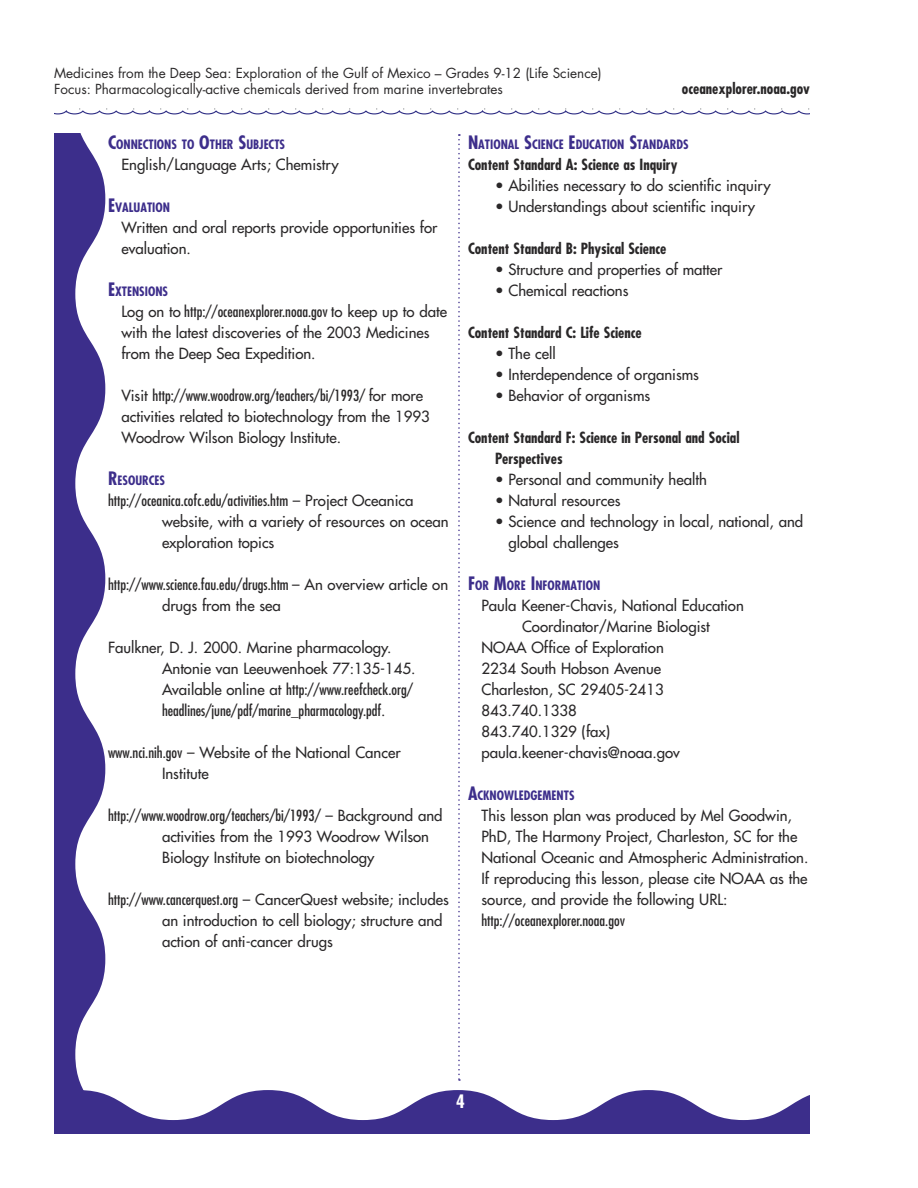
<style>
.page{position:relative;width:918px;height:1188px;background:#fff}
.page>*{position:absolute;margin:0;border:0;box-sizing:border-box;transform-origin:0 0}
.t1{font:700 condensed 18px "Futura";color:#fff}
.body_text_lists{font:15px/21px "Futura";color:#2a2829}
.references{font:15px/21px "Futura";color:#2a2829}
.ind_sub_txt_w_bullet{font:15px/21px "Futura";color:#2a2829}
.Standard_header{font:700 condensed 15px/21px "Futura";color:#2a2829}
.references-2{font:condensed 15px/21px "Futura";color:#2a2829}
.body_text_lists-2{font:condensed 15px "Futura";color:#2a2829}
.t2{font:13.5px/16.2px "Futura";color:#2a2829}
.Sub_head{font:700 condensed 12.6px "Futura";color:#3d2e8b}
.s1{font-size:18px}
.s2{font-stretch:condensed}
.s3{font-stretch:normal}
</style>
<div class="page">
<svg style="left:54px;top:134px;width:51px;height:956px;fill:#3c2e8b"></svg>
<svg style="left:54px;top:1090px;width:756px;height:44px"></svg>
<svg style="left:54px;top:108px;width:756px;height:7px"></svg>
<svg style="left:458px;top:134px;width:2px;height:947px"></svg>
<p class="t2" style="left:54px;top:65px;width:549px">Medicines from the Deep Sea: Exploration of the Gulf of Mexico – Grades 9-12 (Life Science)<br>Focus: Pharmacologically-active chemicals derived from marine invertebrates</p>
<p class="Standard_header" style="left:682px;top:78px;width:130px">oceanexplorer.noaa.gov</p>
<p class="Sub_head" style="left:108px;top:137px;width:179px"><span class="s1">C</span>ONNECTIONS TO <span class="s1">O</span>THER <span class="s1">S</span>UBJECTS</p>
<p class="body_text_lists" style="left:122px;top:154px;width:219px">English/Language Arts; Chemistry</p>
<p class="Sub_head" style="left:108px;top:200px;width:64px"><span class="s1">E</span>VALUATION</p>
<p class="body_text_lists" style="left:122px;top:217px;width:317px">Written and oral reports provide opportunities for evaluation.</p>
<p class="Sub_head" style="left:108px;top:284px;width:62px"><span class="s1">E</span>XTENSIONS</p>
<p class="body_text_lists" style="left:122px;top:301px;width:327px">Log on to <span class="s2">http://oceanexplorer.noaa.gov t</span>o keep up to date with the latest discoveries of the 2003 Medicines from the Deep Sea Expedition.</p>
<p class="body_text_lists" style="left:122px;top:385px;width:310px">Visit <span class="s2">http://www.woodrow.org/teachers/bi/1993/</span> for more activities related to biotechnology from the 1993<br>Woodrow Wilson Biology Institute.</p>
<p class="Sub_head" style="left:108px;top:473px;width:59px"><span class="s1">R</span>ESOURCES</p>
<p class="references" style="left:162px;top:490px;width:288px;text-indent:-54px"><span class="s2">http://oceanica.cofc.edu/activities.htm</span> – Project Oceanica website, with a variety of resources on ocean exploration topics</p>
<p class="references-2" style="left:162px;top:574px;width:288px;text-indent:-54px">http://www.science.fau.edu/drugs.htm <span class="s3">– An overview article on drugs from the sea</span></p>
<p class="references" style="left:108px;top:637px;width:285px">Faulkner, D. J. 2000. Marine pharmacology.</p>
<p class="references" style="left:162px;top:658px;width:255px">Antonie van Leeuwenhoek 77:135-145.</p>
<p class="references-2" style="left:162px;top:679px;width:252px"><span class="s3">Available online at</span> http://www.reefcheck.org/ headlines/june/pdf/marine_pharmacology.pdf<span class="s3">.</span></p>
<p class="references" style="left:162px;top:742px;width:240px;text-indent:-54px"><span class="s2">www.nci.nih.gov</span> – Website of the National Cancer<br>Institute</p>
<p class="references" style="left:162px;top:805px;width:282px;text-indent:-54px"><span class="s2">http://www.woodrow.org/teachers/bi/1993/</span> – Background and activities from the 1993 Woodrow Wilson<br>Biology Institute on biotechnology</p>
<p class="references" style="left:162px;top:889px;width:288px;text-indent:-54px"><span class="s2">http://www.cancerquest.org</span> – CancerQuest website; includes an introduction to cell biology; structure and action of anti-cancer drugs</p>
<p class="Sub_head" style="left:468px;top:137px;width:222px"><span class="s1">N</span>ATIONAL <span class="s1">S</span>CIENCE <span class="s1">E</span>DUCATION <span class="s1">S</span>TANDARDS</p>
<p class="Standard_header" style="left:468px;top:154px;width:211px">Content Standard A: Science as Inquiry</p>
<p class="ind_sub_txt_w_bullet" style="left:495px;top:175px;width:277px">• Abilities necessary to do scientific inquiry</p>
<p class="ind_sub_txt_w_bullet" style="left:495px;top:196px;width:262px">• Understandings about scientific inquiry</p>
<p class="Standard_header" style="left:468px;top:238px;width:200px">Content Standard B: Physical Science</p>
<p class="ind_sub_txt_w_bullet" style="left:495px;top:259px;width:229px">• Structure and properties of matter</p>
<p class="ind_sub_txt_w_bullet" style="left:495px;top:280px;width:135px">• Chemical reactions</p>
<p class="Standard_header" style="left:468px;top:322px;width:175px">Content Standard C: Life Science</p>
<p class="ind_sub_txt_w_bullet" style="left:495px;top:343px;width:62px">• The cell</p>
<p class="ind_sub_txt_w_bullet" style="left:495px;top:364px;width:206px">• Interdependence of organisms</p>
<p class="ind_sub_txt_w_bullet" style="left:495px;top:385px;width:157px">• Behavior of organisms</p>
<p class="Standard_header" style="left:495px;top:427px;width:246px;text-indent:-27px">Content Standard F: Science in Personal and Social<br>Perspectives</p>
<p class="ind_sub_txt_w_bullet" style="left:495px;top:469px;width:213px">• Personal and community health</p>
<p class="ind_sub_txt_w_bullet" style="left:495px;top:490px;width:127px">• Natural resources</p>
<p class="ind_sub_txt_w_bullet" style="left:508px;top:511px;width:296px;text-indent:-14px">• Science and technology in local, national, and global challenges</p>
<p class="Sub_head" style="left:468px;top:578px;width:134px"><span class="s1">F</span>OR <span class="s1">M</span>ORE <span class="s1">I</span>NFORMATION</p>
<p class="body_text_lists" style="left:482px;top:595px;width:264px;text-align:center">Paula Keener-Chavis, National Education<br>Coordinator/Marine Biologist</p>
<p class="body_text_lists" style="left:482px;top:637px;width:184px">NOAA Office of Exploration</p>
<p class="body_text_lists" style="left:482px;top:658px;width:181px">2234 South Hobson Avenue</p>
<p class="body_text_lists" style="left:482px;top:679px;width:184px">Charleston, SC 29405-2413</p>
<p class="body_text_lists" style="left:482px;top:700px;width:97px">843.740.1338</p>
<p class="body_text_lists" style="left:482px;top:721px;width:130px">843.740.1329 (fax)</p>
<p class="body_text_lists" style="left:482px;top:742px;width:200px">paula.keener-chavis@noaa.gov</p>
<p class="Sub_head" style="left:468px;top:788px;width:108px"><span class="s1">A</span>CKNOWLEDGEMENTS</p>
<p class="body_text_lists" style="left:482px;top:805px;width:328px">This lesson plan was produced by Mel Goodwin, PhD, The Harmony Project, Charleston, SC for the National Oceanic and Atmospheric Administration.<br>If reproducing this lesson, please cite NOAA as the source, and provide the following URL:</p>
<p class="body_text_lists-2" style="left:482px;top:911px;width:145px">http://oceanexplorer.noaa.gov</p>
<p class="t1" style="left:456px;top:1090px;width:10px">4</p>
</div>
